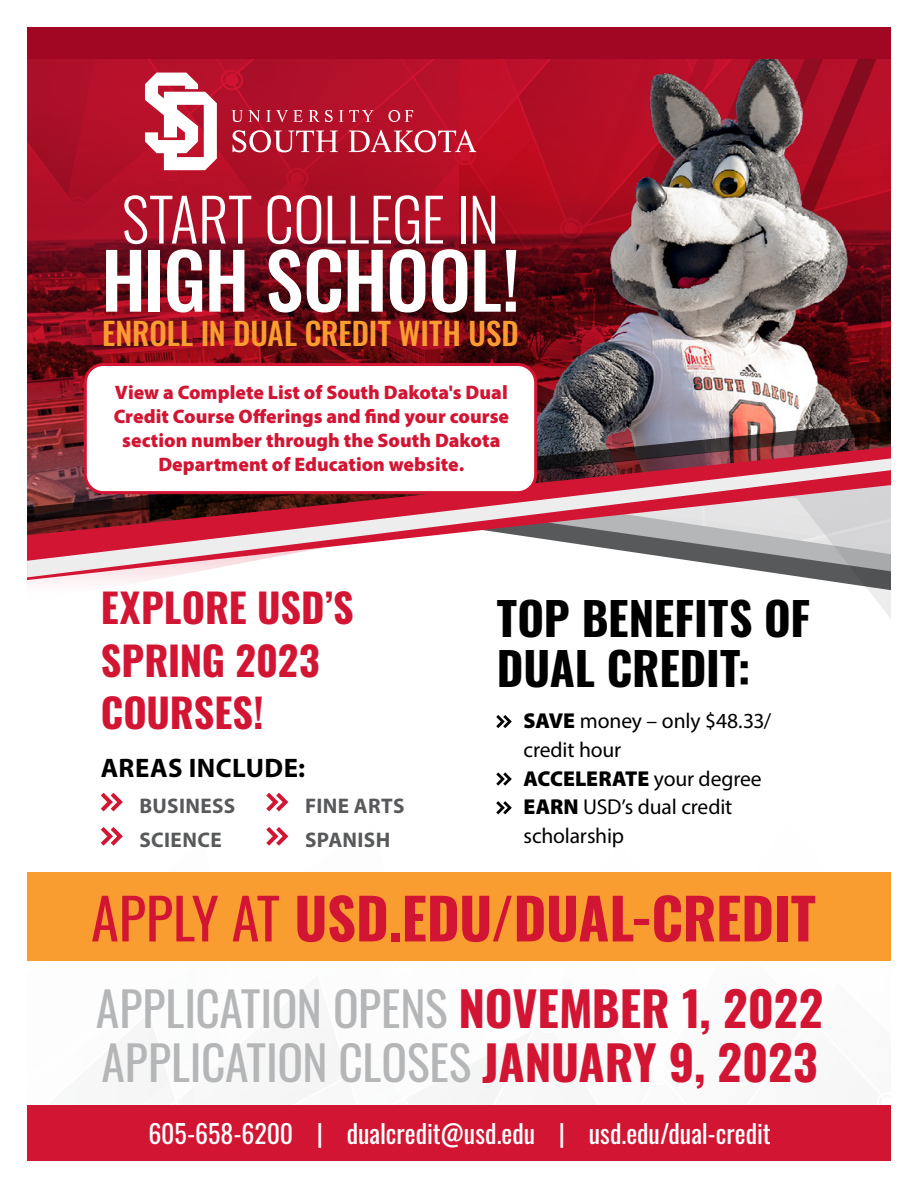
<style>
.page{position:relative;width:918px;height:1188px;background:#fff}
.page>*{position:absolute;margin:0;border:0;box-sizing:border-box;transform-origin:0 0}
.t1{font:500 76.2px "Oswald";letter-spacing:-.02em;color:#fff}
.t2{font:300 59.1px "Oswald";letter-spacing:-.01em;color:#fff}
.t3{font:700 56.4px "Oswald";letter-spacing:-.01em;color:#d21533}
.t4{font:47.7px/53.6px "Oswald";letter-spacing:-.005em;color:#b4b6b8}
.t5{font:700 45.6px/50.7px "Oswald";color:#000}
.t6{font:700 40.05px/52.7px "Oswald";color:#d21533}
.t7{font:500 31.05px "Oswald";letter-spacing:-.005em;color:#f99d31}
.t8{font:700 26.85px "Myriad Pro";letter-spacing:.02em;color:#000}
.t9{font:25.8px "Oswald";letter-spacing:-.005em;color:#fff}
.t10{font:21.6px/28.8px "Myriad Pro";letter-spacing:-.01em;color:#000}
.t11{font:700 21.15px/34.2px "Myriad Pro";letter-spacing:.015em;color:#58595b}
.t12{font:900 19.5px/23.9px "Myriad Pro";color:#d21533;text-align:center}
.s1{font-weight:900}
.s2{font-weight:400}
.s3{font-weight:700;color:#d21533}
</style>
<div class="page">
<svg style="left:561px;top:1105px;width:316px;height:1px"></svg>
<div style="left:798px;top:1008px;width:22px;height:21px;border:2px solid #fff;border-radius:50%"></div>
<svg style="left:877px;top:1105px;width:14px;height:1px"></svg>
<svg style="left:27px;top:1068px;width:534px;height:38px"></svg>
<div style="left:537px;top:1012px;width:21px;height:21px;border:2px solid #fff;border-radius:50%"></div>
<div style="left:648px;top:1064px;width:21px;height:21px;border:2px solid #fff;border-radius:50%"></div>
<div style="left:27px;top:1106px;width:864px;height:55px;background:#d21533"></div>
<svg style="left:27px;top:332px;width:171px;height:65px;background:#7f0c18"></svg>
<svg style="left:27px;top:58px;width:433px;height:237px;background:#a40e25"></svg>
<svg style="left:880px;top:58px;width:11px;height:339px;background:#8a0b1c"></svg>
<svg style="left:198px;top:215px;width:262px;height:148px;background:#760a18"></svg>
<svg style="left:64px;top:194px;width:29px;height:27px"></svg>
<svg style="left:349px;top:110px;width:24px;height:12px"></svg>
<svg style="left:388px;top:110px;width:25px;height:12px"></svg>
<svg style="left:145px;top:66px;width:198px;height:126px"></svg>
<svg style="left:349px;top:130px;width:111px;height:38px;background:#c2384b"></svg>
<svg style="left:460px;top:58px;width:51px;height:305px;background:#8d0c1b"></svg>
<svg style="left:855px;top:58px;width:25px;height:339px;background:#840a19"></svg>
<img style="left:511px;top:58px;width:344px;height:339px">
<svg style="left:27px;top:580px;width:864px;height:4px"></svg>
<svg style="left:27px;top:577px;width:864px;height:3px"></svg>
<svg style="left:27px;top:525px;width:864px;height:52px"></svg>
<img style="left:27px;top:397px;width:864px;height:128px">
<div style="left:27px;top:873px;width:864px;height:88px;background:#f99d31"></div>
<div style="left:27px;top:27px;width:864px;height:31px;background:#a10722"></div>
<svg style="left:496px;top:715px;width:16px;height:13px"></svg>
<svg style="left:496px;top:772px;width:16px;height:14px"></svg>
<svg style="left:496px;top:801px;width:16px;height:13px"></svg>
<svg style="left:101px;top:793px;width:22px;height:18px"></svg>
<svg style="left:101px;top:827px;width:22px;height:19px"></svg>
<svg style="left:266px;top:793px;width:22px;height:18px"></svg>
<svg style="left:266px;top:827px;width:22px;height:19px"></svg>
<div style="left:85px;top:364px;width:451px;height:129px;background:#fff;border-radius:18px"></div>
<div style="left:84px;top:363px;width:453px;height:131px;border:3px solid #d21533;border-radius:18px"></div>
<h2 class="t2" style="left:122px;top:167px;width:379px">START COLLEGE IN</h2>
<h1 class="t1" style="left:101px;top:241px;width:420px">HIGH SCHOOL!</h1>
<h3 class="t7" style="left:102px;top:317px;width:418px">ENROLL IN DUAL CREDIT WITH USD</h3>
<p class="t12" style="left:114px;top:380px;width:397px">View a Complete List of South Dakota's Dual Credit Course Offerings and find your course section number through the South Dakota Department of Education website.</p>
<h3 class="t6" style="left:101px;top:584px;width:255px">EXPLORE USD’S<br>SPRING 2023<br>COURSES!</h3>
<h3 class="t8" style="left:101px;top:750px;width:206px">AREAS INCLUDE:</h3>
<p class="t11" style="left:140px;top:788px;width:97px">BUSINESS<br>SCIENCE</p>
<p class="t11" style="left:305px;top:788px;width:101px">FINE ARTS<br>SPANISH</p>
<h3 class="t5" style="left:497px;top:595px;width:315px">TOP BENEFITS OF<br>DUAL CREDIT:</h3>
<p class="t10" style="left:524px;top:706px;width:249px"><span class="s1">SAVE</span> money – only $48.33/ credit hour<br><span class="s1">ACCELERATE</span> your degree<br><span class="s1">EARN</span> USD’s dual credit scholarship</p>
<h3 class="t3" style="left:91px;top:889px;width:726px"><span class="s2">APPLY AT</span> USD.EDU/DUAL-CREDIT</h3>
<h3 class="t4" style="left:96px;top:978px;width:729px">APPLICATION OPENS <span class="s3">NOVEMBER 1, 2022<br></span>APPLICATION CLOSES <span class="s3">JANUARY 9, 2023</span></h3>
<h3 class="t9" style="left:148px;top:1111px;width:624px">605-658-6200 | dualcredit@usd.edu | usd.edu/dual-credit</h3>
</div>
